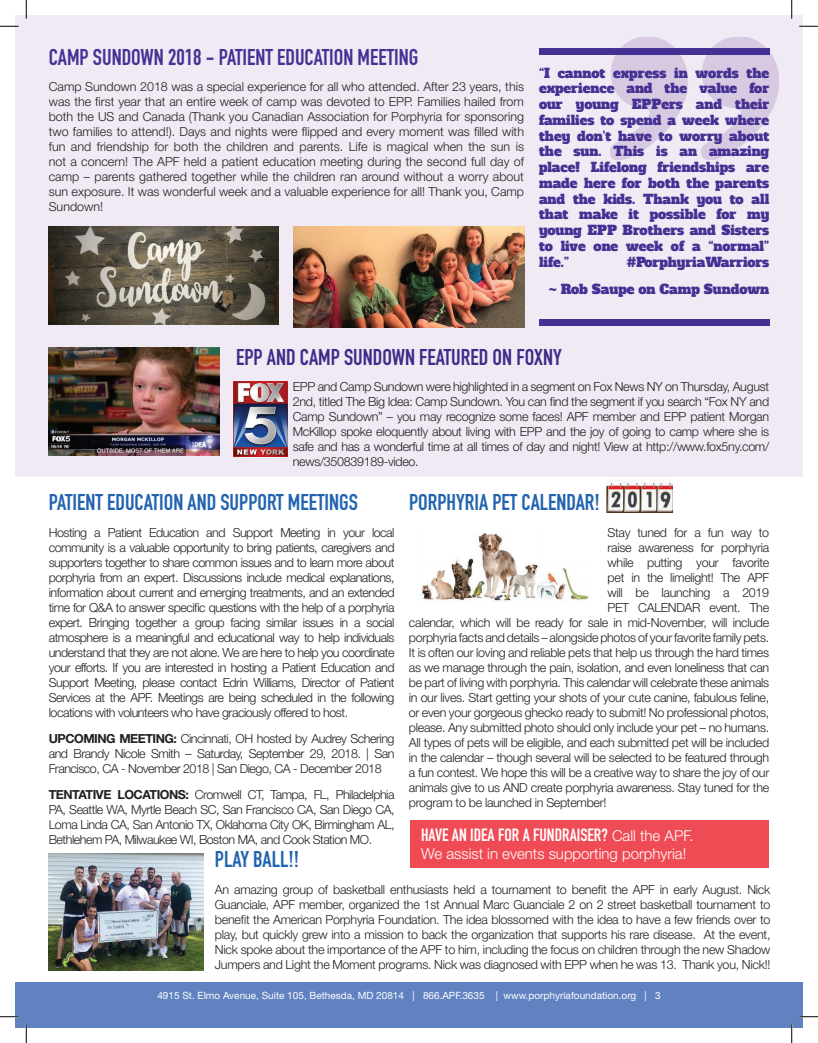
<style>
.page{position:relative;width:818px;height:1043px;background:#fff}
.page>*{position:absolute;margin:0;border:0;box-sizing:border-box;transform-origin:0 0}
.t1{font:22.5px "DIN Engschrift Std";color:#2163b0}
.t2{font:22.5px "DIN Engschrift Std";color:#443193}
.t3{font:22.5px "DIN Engschrift Std";color:#402b89}
.t4{font:17.5px "DIN Engschrift Std";color:#fff}
.t5{font:300 15px "Helvetica Neue LT Std";color:#fff}
.t6{font:13.12px/15.8px "Alfa Slab One";color:#443193;text-align:justify}
.t7{font:300 12.5px/15px "Helvetica Neue LT Std";letter-spacing:-.025em;color:#231f20;text-align:justify}
.t8{font:10px "Helvetica Neue";color:#fff}
.s1{font-weight:700}
.s2{font-family:"Helvetica Neue LT Std";font-weight:300;font-size:15px}
</style>
<div class="page">
<div style="left:15px;top:982px;width:787px;height:46px;background:#6182c1"></div>
<div style="left:15px;top:15px;width:787px;height:461px;background:#efeaf4"></div>
<img style="left:49px;top:226px;width:230px;height:98px">
<img style="left:294px;top:226px;width:230px;height:101px">
<img style="left:610px;top:37px;width:168px;height:123px">
<div style="left:539px;top:49px;width:230px;height:6px;background:#443193"></div>
<div style="left:539px;top:320px;width:230px;height:6px;background:#443193"></div>
<img style="left:49px;top:348px;width:170px;height:107px">
<img style="left:421px;top:533px;width:168px;height:68px">
<img style="left:606px;top:480px;width:66px;height:32px">
<img style="left:49px;top:853px;width:155px;height:117px">
<img style="left:233px;top:381px;width:54px;height:75px">
<div style="left:409px;top:820px;width:359px;height:47px;background:#ef4b55"></div>
<svg style="left:0;top:25px;width:19px;height:2px"></svg>
<svg style="left:799px;top:25px;width:19px;height:2px"></svg>
<svg style="left:0;top:1016px;width:19px;height:1px"></svg>
<svg style="left:799px;top:1015px;width:19px;height:2px"></svg>
<svg style="left:25px;top:0;width:2px;height:19px"></svg>
<svg style="left:25px;top:1024px;width:2px;height:18px"></svg>
<svg style="left:791px;top:0;width:1px;height:19px"></svg>
<svg style="left:791px;top:1024px;width:1px;height:18px"></svg>
<h1 class="t2" style="left:49px;top:44px;width:371px">CAMP SUNDOWN 2018 - PATIENT EDUCATION MEETING</h1>
<p class="t7" style="left:49px;top:79px;width:477px">Camp Sundown 2018 was a special experience for all who attended. After 23 years, this was the first year that an entire week of camp was devoted to EPP. Families hailed from both the US and Canada (Thank you Canadian Association for Porphyria for sponsoring two families to attend!). Days and nights were flipped and every moment was filled with fun and friendship for both the children and parents. Life is magical when the sun is not a concern! The APF held a patient education meeting during the second full day of camp – parents gathered together while the children ran around without a worry about sun exposure. It was wonderful week and a valuable experience for all! Thank you, Camp Sundown!</p>
<p class="t6" style="left:539px;top:65px;width:232px">“I cannot express in words the experience and the value for our young EPPers and their families to spend a week where they don’t have to worry about the sun. This is an amazing place! Lifelong friendships are made here for both the parents and the kids. Thank you to all that make it possible for my young EPP Brothers and Sisters to live one week of a “normal” life.”</p>
<p class="t6" style="left:548px;top:248px;width:222px;line-height:27.8px;text-align:right">#PorphyriaWarriors<br>~ Rob Saupe on Camp Sundown</p>
<h1 class="t3" style="left:236px;top:344px;width:327px">EPP AND CAMP SUNDOWN FEATURED ON FOXNY</h1>
<p class="t7" style="left:293px;top:379px;width:478px">EPP and Camp Sundown were highlighted in a segment on Fox News NY on Thursday, August 2nd, titled The Big Idea: Camp Sundown. You can find the segment if you search “Fox NY and Camp Sundown” – you may recognize some faces! APF member and EPP patient Morgan McKillop spoke eloquently about living with EPP and the joy of going to camp where she is safe and has a wonderful time at all times of day and night! View at http://www.fox5ny.com/ news/350839189-video.</p>
<h1 class="t1" style="left:49px;top:489px;width:310px">PATIENT EDUCATION AND SUPPORT MEETINGS</h1>
<p class="t7" style="left:49px;top:524px;width:347px">Hosting a Patient Education and Support Meeting in your local community is a valuable opportunity to bring patients, caregivers and supporters together to share common issues and to learn more about porphyria from an expert. Discussions include medical explanations, information about current and emerging treatments, and an extended time for Q&amp;A to answer specific questions with the help of a porphyria expert. Bringing together a group facing similar issues in a social atmosphere is a meaningful and educational way to help individuals understand that they are not alone. We are here to help you coordinate your efforts. If you are interested in hosting a Patient Education and Support Meeting, please contact Edrin Williams, Director of Patient Services at the APF. Meetings are being scheduled in the following locations with volunteers who have graciously offered to host.</p>
<p class="t7" style="left:49px;top:730px;width:347px"><span class="s1">UPCOMING MEETING:</span> Cincinnati, OH hosted by Audrey Schering and Brandy Nicole Smith – Saturday, September 29, 2018. | San Francisco, CA - November 2018 | San Diego, CA - December 2018</p>
<p class="t7" style="left:49px;top:787px;width:347px"><span class="s1">TENTATIVE LOCATIONS:</span> Cromwell CT, Tampa, FL, Philadelphia PA, Seattle WA, Myrtle Beach SC, San Francisco CA, San Diego CA, Loma Linda CA, San Antonio TX, Oklahoma City OK, Birmingham AL, Bethlehem PA, Milwaukee WI, Boston MA, and Cook Station MO.</p>
<h1 class="t1" style="left:215px;top:846px;width:86px">PLAY BALL!!</h1>
<p class="t7" style="left:215px;top:881px;width:557px">An amazing group of basketball enthusiasts held a tournament to benefit the APF in early August. Nick Guanciale, APF member, organized the 1st Annual Marc Guanciale 2 on 2 street basketball tournament to benefit the American Porphyria Foundation. The idea blossomed with the idea to have a few friends over to play, but quickly grew into a mission to back the organization that supports his rare disease. At the event, Nick spoke about the importance of the APF to him, including the focus on children through the new Shadow Jumpers and Light the Moment programs. Nick was diagnosed with EPP when he was 13. Thank you, Nick!!</p>
<h1 class="t1" style="left:409px;top:489px;width:192px">PORPHYRIA PET CALENDAR!</h1>
<p class="t7" style="left:607px;top:524px;width:163px">Stay tuned for a fun way to</p>
<p class="t7" style="left:607px;top:539px;width:163px">raise awareness for porphyria</p>
<p class="t7" style="left:607px;top:554px;width:163px">while putting your favorite</p>
<p class="t7" style="left:607px;top:569px;width:163px">pet in the limelight! The APF</p>
<p class="t7" style="left:607px;top:584px;width:163px">will be launching a 2019</p>
<p class="t7" style="left:607px;top:599px;width:163px">PET CALENDAR event. The</p>
<p class="t7" style="left:409px;top:614px;width:361px">calendar, which will be ready for sale in mid-November, will include</p>
<p class="t7" style="left:409px;top:629px;width:362px">porphyria facts and details – alongside photos of your favorite family pets.</p>
<p class="t7" style="left:409px;top:644px;width:361px">It is often our loving and reliable pets that help us through the hard times</p>
<p class="t7" style="left:409px;top:659px;width:362px">as we manage through the pain, isolation, and even loneliness that can</p>
<p class="t7" style="left:409px;top:674px;width:362px">be part of living with porphyria. This calendar will celebrate these animals</p>
<p class="t7" style="left:409px;top:689px;width:362px">in our lives. Start getting your shots of your cute canine, fabulous feline,</p>
<p class="t7" style="left:409px;top:704px;width:362px">or even your gorgeous ghecko ready to submit! No professional photos,</p>
<p class="t7" style="left:409px;top:719px;width:362px">please. Any submitted photo should only include your pet – no humans.</p>
<p class="t7" style="left:409px;top:734px;width:361px">All types of pets will be eligible, and each submitted pet will be included</p>
<p class="t7" style="left:409px;top:749px;width:362px">in the calendar – though several will be selected to be featured through</p>
<p class="t7" style="left:409px;top:764px;width:362px">a fun contest. We hope this will be a creative way to share the joy of our</p>
<p class="t7" style="left:409px;top:779px;width:362px">animals give to us AND create porphyria awareness. Stay tuned for the</p>
<p class="t7" style="left:409px;top:794px;width:199px">program to be launched in September!</p>
<h2 class="t4" style="left:421px;top:824px;width:274px">HAVE AN IDEA FOR A FUNDRAISER? <span class="s2">Call the APF.</span></h2>
<p class="t5" style="left:421px;top:844px;width:267px">We assist in events supporting porphyria!</p>
<p class="t8" style="left:157px;top:989px;width:504px">4915 St. Elmo Avenue, Suite 105, Bethesda, MD 20814 | 866.APF.3635 | www.porphyriafoundation.org | 3</p>
</div>
